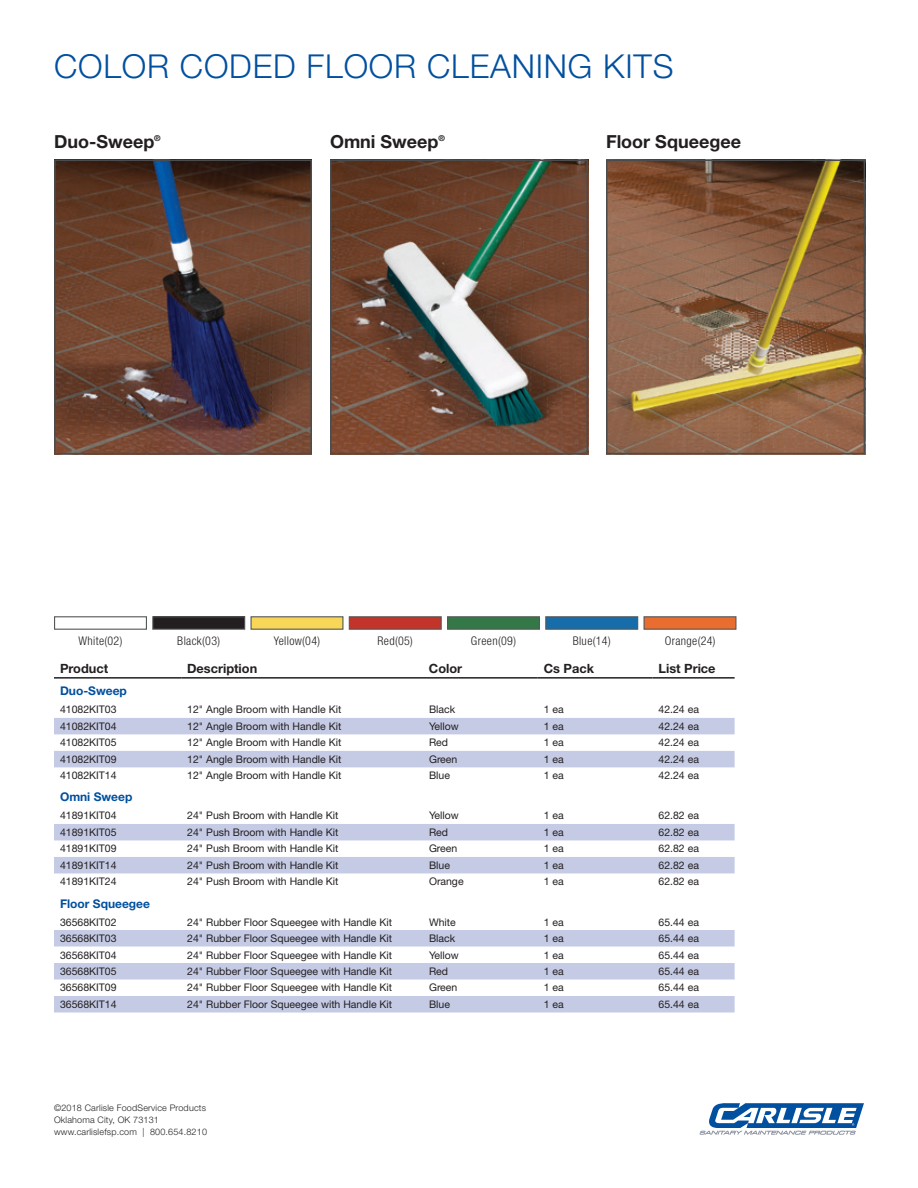
<style>
.page{position:relative;width:918px;height:1188px;background:#fff}
.page>*{position:absolute;margin:0;border:0;box-sizing:border-box;transform-origin:0 0}
.t1{font:300 33px "Helvetica Neue LT Std";letter-spacing:.025em;color:#01509f}
.t2{font:700 18px "Helvetica Neue LT Std";color:#231f20}
.t3{font:700 12.75px "Helvetica Neue LT Std";color:#231f20}
.t4{font:300 condensed 12px "Helvetica Neue LT Std";letter-spacing:.03em;color:#231f20}
.t5{font:700 12px "Helvetica Neue LT Std";color:#01509f}
.t6{font:10.5px "Helvetica Neue LT Std";color:#231f20}
.t7{font:300 9px/12px "Helvetica Neue LT Std";letter-spacing:.02em;color:#231f20}
</style>
<div class="page">
<svg style="left:54px;top:718px;width:681px;height:294px"></svg>
<hr style="left:54px;top:677px;width:127px;height:2px;background:#231f20">
<hr style="left:181px;top:677px;width:242px;height:2px;background:#231f20">
<hr style="left:423px;top:677px;width:115px;height:2px;background:#231f20">
<hr style="left:538px;top:677px;width:114px;height:2px;background:#231f20">
<hr style="left:652px;top:677px;width:83px;height:2px;background:#231f20">
<svg style="left:700px;top:1103px;width:164px;height:32px"></svg>
<div style="left:54px;top:616px;width:93px;height:14px;background:#fff;border:1px solid #57585a"></div>
<div style="left:153px;top:617px;width:92px;height:12px;background:#231f20"></div>
<div style="left:152px;top:616px;width:93px;height:14px;border:1px solid #57585a"></div>
<div style="left:250px;top:616px;width:94px;height:14px;background:#f7d658;border:1px solid #57585a"></div>
<div style="left:349px;top:616px;width:93px;height:14px;background:#c2332a;border:1px solid #57585a"></div>
<div style="left:447px;top:616px;width:93px;height:14px;background:#357847;border:1px solid #57585a"></div>
<div style="left:545px;top:616px;width:93px;height:14px;background:#176caa;border:1px solid #57585a"></div>
<div style="left:644px;top:616px;width:92px;height:14px;background:#e86d2e;border:1px solid #57585a"></div>
<img style="left:333px;top:163px;width:252px;height:288px">
<div style="left:330px;top:160px;width:258px;height:294px;border:2px solid #4b4c4d"></div>
<img style="left:57px;top:163px;width:252px;height:288px">
<div style="left:54px;top:160px;width:258px;height:294px;border:2px solid #4b4c4d"></div>
<img style="left:609px;top:163px;width:253px;height:288px">
<div style="left:606px;top:160px;width:259px;height:294px;border:2px solid #4b4c4d"></div>
<h1 class="t1" style="left:54px;top:46px;width:621px">COLOR CODED FLOOR CLEANING KITS</h1>
<h2 class="t2" style="left:54px;top:130px;width:108px">Duo-Sweep<sup>®</sup></h2>
<h2 class="t2" style="left:330px;top:130px;width:117px">Omni Sweep<sup>®</sup></h2>
<h2 class="t2" style="left:606px;top:130px;width:136px">Floor Squeegee</h2>
<p class="t4" style="left:79px;top:634px;width:45px">White(02)</p>
<p class="t4" style="left:177px;top:634px;width:44px">Black(03)</p>
<p class="t4" style="left:274px;top:634px;width:48px">Yellow(04)</p>
<p class="t4" style="left:378px;top:634px;width:37px">Red(05)</p>
<p class="t4" style="left:471px;top:634px;width:47px">Green(09)</p>
<p class="t4" style="left:573px;top:634px;width:40px">Blue(14)</p>
<p class="t4" style="left:665px;top:634px;width:52px">Orange(24)</p>
<p class="t3" style="left:60px;top:661px;width:50px">Product</p>
<p class="t3" style="left:187px;top:661px;width:72px">Description</p>
<p class="t3" style="left:429px;top:661px;width:35px">Color</p>
<p class="t3" style="left:544px;top:661px;width:52px">Cs Pack</p>
<p class="t3" style="left:658px;top:661px;width:59px">List Price</p>
<p class="t5" style="left:60px;top:684px;width:68px">Duo-Sweep</p>
<p class="t6" style="left:60px;top:703px;width:58px">41082KIT03</p>
<p class="t6" style="left:187px;top:703px;width:156px">12" Angle Broom with Handle Kit</p>
<p class="t6" style="left:429px;top:703px;width:28px">Black</p>
<p class="t6" style="left:544px;top:703px;width:22px">1 ea</p>
<p class="t6" style="left:659px;top:703px;width:42px">42.24 ea</p>
<p class="t6" style="left:60px;top:720px;width:58px">41082KIT04</p>
<p class="t6" style="left:187px;top:720px;width:156px">12" Angle Broom with Handle Kit</p>
<p class="t6" style="left:429px;top:720px;width:31px">Yellow</p>
<p class="t6" style="left:544px;top:720px;width:22px">1 ea</p>
<p class="t6" style="left:659px;top:720px;width:42px">42.24 ea</p>
<p class="t6" style="left:60px;top:736px;width:58px">41082KIT05</p>
<p class="t6" style="left:187px;top:736px;width:156px">12" Angle Broom with Handle Kit</p>
<p class="t6" style="left:429px;top:736px;width:21px">Red</p>
<p class="t6" style="left:544px;top:736px;width:22px">1 ea</p>
<p class="t6" style="left:659px;top:736px;width:42px">42.24 ea</p>
<p class="t6" style="left:60px;top:753px;width:58px">41082KIT09</p>
<p class="t6" style="left:187px;top:753px;width:156px">12" Angle Broom with Handle Kit</p>
<p class="t6" style="left:429px;top:753px;width:30px">Green</p>
<p class="t6" style="left:544px;top:753px;width:22px">1 ea</p>
<p class="t6" style="left:659px;top:753px;width:42px">42.24 ea</p>
<p class="t6" style="left:60px;top:769px;width:58px">41082KIT14</p>
<p class="t6" style="left:187px;top:769px;width:156px">12" Angle Broom with Handle Kit</p>
<p class="t6" style="left:429px;top:769px;width:22px">Blue</p>
<p class="t6" style="left:544px;top:769px;width:22px">1 ea</p>
<p class="t6" style="left:659px;top:769px;width:42px">42.24 ea</p>
<p class="t5" style="left:60px;top:790px;width:74px">Omni Sweep</p>
<p class="t6" style="left:60px;top:809px;width:58px">41891KIT04</p>
<p class="t6" style="left:187px;top:809px;width:153px">24" Push Broom with Handle Kit</p>
<p class="t6" style="left:429px;top:809px;width:31px">Yellow</p>
<p class="t6" style="left:544px;top:809px;width:22px">1 ea</p>
<p class="t6" style="left:659px;top:809px;width:42px">62.82 ea</p>
<p class="t6" style="left:60px;top:826px;width:58px">41891KIT05</p>
<p class="t6" style="left:187px;top:826px;width:153px">24" Push Broom with Handle Kit</p>
<p class="t6" style="left:429px;top:826px;width:21px">Red</p>
<p class="t6" style="left:544px;top:826px;width:22px">1 ea</p>
<p class="t6" style="left:659px;top:826px;width:42px">62.82 ea</p>
<p class="t6" style="left:60px;top:842px;width:58px">41891KIT09</p>
<p class="t6" style="left:187px;top:842px;width:153px">24" Push Broom with Handle Kit</p>
<p class="t6" style="left:429px;top:842px;width:30px">Green</p>
<p class="t6" style="left:544px;top:842px;width:22px">1 ea</p>
<p class="t6" style="left:659px;top:842px;width:42px">62.82 ea</p>
<p class="t6" style="left:60px;top:859px;width:58px">41891KIT14</p>
<p class="t6" style="left:187px;top:859px;width:153px">24" Push Broom with Handle Kit</p>
<p class="t6" style="left:429px;top:859px;width:22px">Blue</p>
<p class="t6" style="left:544px;top:859px;width:22px">1 ea</p>
<p class="t6" style="left:659px;top:859px;width:42px">62.82 ea</p>
<p class="t6" style="left:60px;top:875px;width:58px">41891KIT24</p>
<p class="t6" style="left:187px;top:875px;width:153px">24" Push Broom with Handle Kit</p>
<p class="t6" style="left:429px;top:875px;width:36px">Orange</p>
<p class="t6" style="left:544px;top:875px;width:22px">1 ea</p>
<p class="t6" style="left:659px;top:875px;width:42px">62.82 ea</p>
<p class="t5" style="left:60px;top:896px;width:91px">Floor Squeegee</p>
<p class="t6" style="left:60px;top:916px;width:58px">36568KIT02</p>
<p class="t6" style="left:187px;top:916px;width:206px">24" Rubber Floor Squeegee with Handle Kit</p>
<p class="t6" style="left:429px;top:916px;width:28px">White</p>
<p class="t6" style="left:544px;top:916px;width:22px">1 ea</p>
<p class="t6" style="left:659px;top:916px;width:42px">65.44 ea</p>
<p class="t6" style="left:60px;top:932px;width:58px">36568KIT03</p>
<p class="t6" style="left:187px;top:932px;width:206px">24" Rubber Floor Squeegee with Handle Kit</p>
<p class="t6" style="left:429px;top:932px;width:28px">Black</p>
<p class="t6" style="left:544px;top:932px;width:22px">1 ea</p>
<p class="t6" style="left:659px;top:932px;width:42px">65.44 ea</p>
<p class="t6" style="left:60px;top:949px;width:58px">36568KIT04</p>
<p class="t6" style="left:187px;top:949px;width:206px">24" Rubber Floor Squeegee with Handle Kit</p>
<p class="t6" style="left:429px;top:949px;width:31px">Yellow</p>
<p class="t6" style="left:544px;top:949px;width:22px">1 ea</p>
<p class="t6" style="left:659px;top:949px;width:42px">65.44 ea</p>
<p class="t6" style="left:60px;top:965px;width:58px">36568KIT05</p>
<p class="t6" style="left:187px;top:965px;width:206px">24" Rubber Floor Squeegee with Handle Kit</p>
<p class="t6" style="left:429px;top:965px;width:21px">Red</p>
<p class="t6" style="left:544px;top:965px;width:22px">1 ea</p>
<p class="t6" style="left:659px;top:965px;width:42px">65.44 ea</p>
<p class="t6" style="left:60px;top:982px;width:58px">36568KIT09</p>
<p class="t6" style="left:187px;top:982px;width:206px">24" Rubber Floor Squeegee with Handle Kit</p>
<p class="t6" style="left:429px;top:982px;width:30px">Green</p>
<p class="t6" style="left:544px;top:982px;width:22px">1 ea</p>
<p class="t6" style="left:659px;top:982px;width:42px">65.44 ea</p>
<p class="t6" style="left:60px;top:998px;width:58px">36568KIT14</p>
<p class="t6" style="left:187px;top:998px;width:206px">24" Rubber Floor Squeegee with Handle Kit</p>
<p class="t6" style="left:429px;top:998px;width:22px">Blue</p>
<p class="t6" style="left:544px;top:998px;width:22px">1 ea</p>
<p class="t6" style="left:659px;top:998px;width:42px">65.44 ea</p>
<p class="t7" style="left:54px;top:1101px;width:155px">©2018 Carlisle FoodService Products<br>Oklahoma City, OK 73131 www.carlislefsp.com | 800.654.8210</p>
</div>
